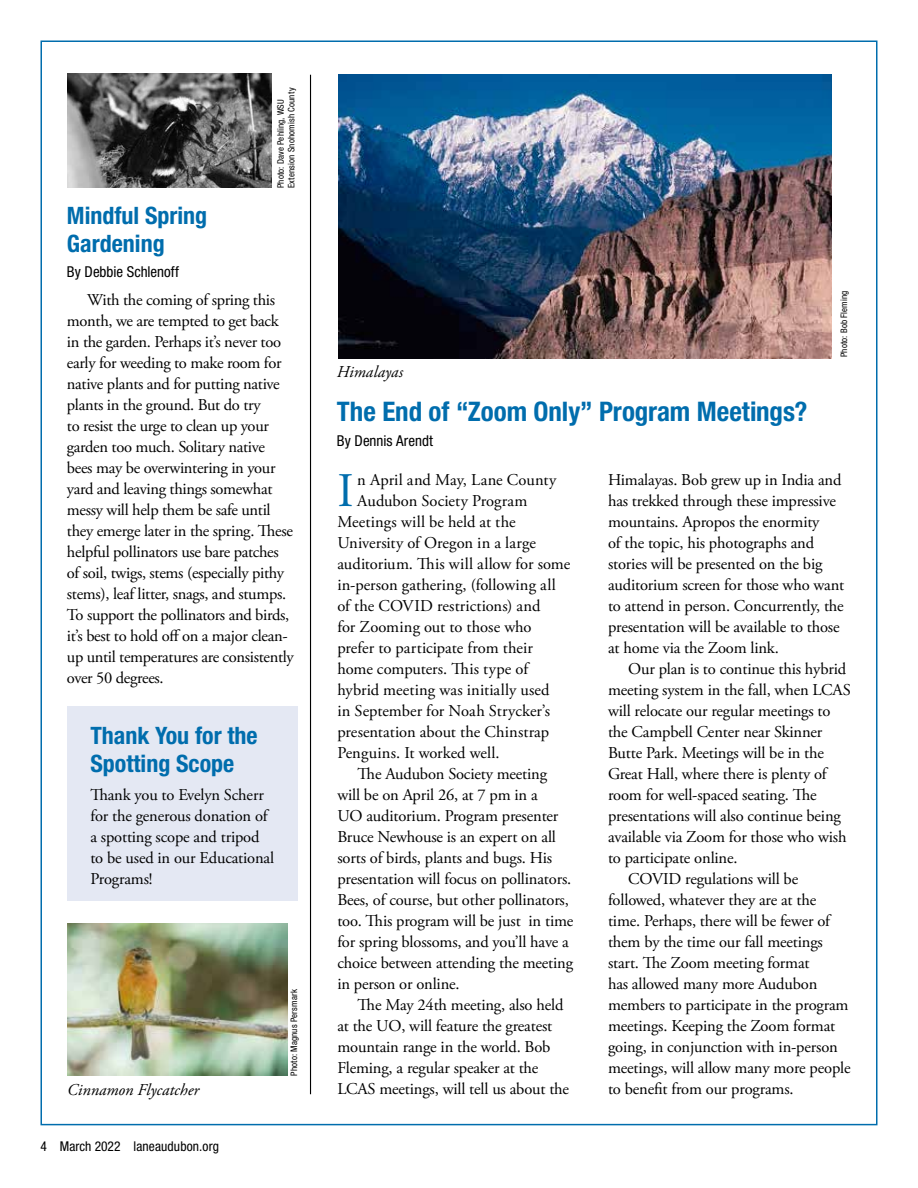
<style>
.page{position:relative;width:918px;height:1188px;background:#fff}
.page>*{position:absolute;margin:0;border:0;box-sizing:border-box;transform-origin:0 0}
.t1{font:48.15px "Adobe Garamond Pro";color:#006dad}
.t2{font:700 condensed 27px "Helvetica Neue LT Std";letter-spacing:-.005em;color:#006dad}
.t3{font:700 condensed 24px/28.5px "Helvetica Neue LT Std";color:#006dad}
.t4{font:16.5px/21px "Adobe Garamond Pro";letter-spacing:-.01em;color:#000}
.t5{font:italic 16.5px "Adobe Garamond Pro";letter-spacing:.005em;color:#000}
.t6{font:16.5px "Adobe Garamond Pro";letter-spacing:.01em;color:#000}
.t7{font:condensed 15px "Helvetica Neue LT Std";color:#000}
.t8{font:condensed 13.5px "Helvetica Neue LT Std";letter-spacing:.01em;color:#000}
.t9{font:condensed 9px/10.5px "Helvetica Neue LT Std";letter-spacing:.02em;color:#000}
</style>
<div class="page">
<hr style="left:310px;top:75px;width:1px;height:1019px;background:#000">
<div style="left:67px;top:706px;width:230px;height:195px;background:#e4e8f3"></div>
<img style="left:67px;top:924px;width:221px;height:152px">
<img style="left:68px;top:74px;width:204px;height:114px">
<img style="left:339px;top:75px;width:493px;height:283px">
<p class="t9" style="left:275px;top:188px;width:102px;rotate:-90deg">Photo: Dave Pehling, WSU<br>Extension Snohomish County</p>
<h3 class="t3" style="left:67px;top:200px;width:142px">Mindful Spring<br>Gardening</h3>
<p class="t7" style="left:67px;top:263px;width:114px">By Debbie Schlenoff</p>
<p class="t4" style="left:67px;top:289px;width:228px;text-indent:20px">With the coming of spring this month, we are tempted to get back in the garden. Perhaps it’s never too early for weeding to make room for native plants and for putting native plants in the ground. But do try<br>to resist the urge to clean up your garden too much. Solitary native bees may be overwintering in your yard and leaving things somewhat messy will help them be safe until they emerge later in the spring. These helpful pollinators use bare patches of soil, twigs, stems (especially pithy stems), leaf litter, snags, and stumps.<br>To support the pollinators and birds, it’s best to hold off on a major clean&shy;up until temperatures are consistently over 50 degrees.</p>
<h3 class="t3" style="left:90px;top:721px;width:169px">Thank You for the<br>Spotting Scope</h3>
<p class="t4" style="left:90px;top:785px;width:185px">Thank you to Evelyn Scherr for the generous donation of a spotting scope and tripod to be used in our Educational<br>Programs!</p>
<p class="t5" style="left:67px;top:1080px;width:134px">Cinnamon Flycatcher</p>
<p class="t8" style="left:40px;top:1138px;width:180px">4 March 2022 laneaudubon.org</p>
<p class="t9" style="left:289px;top:1076px;width:88px;rotate:-90deg">Photo: Magnus Persmark</p>
<p class="t5" style="left:337px;top:361px;width:68px">Himalayas</p>
<p class="t9" style="left:839px;top:357px;width:68px;rotate:-90deg">Photo: Bob Fleming</p>
<h2 class="t2" style="left:337px;top:395px;width:472px">The End of “Zoom Only” Program Meetings?</h2>
<p class="t7" style="left:337px;top:432px;width:98px">By Dennis Arendt</p>
<h1 class="t1" style="left:337px;top:462px;width:18px">I</h1>
<p class="t6" style="left:357px;top:470px;width:201px">n April and May, Lane County</p>
<p class="t4" style="left:608px;top:470px;width:238px">Himalayas. Bob grew up in India and has trekked through these impressive mountains. Apropos the enormity<br>of the topic, his photographs and stories will be presented on the big auditorium screen for those who want to attend in person. Concurrently, the presentation will be available to those at home via the Zoom link.</p>
<p class="t4" style="left:628px;top:659px;width:219px">Our plan is to continue this hybrid</p>
<p class="t4" style="left:608px;top:680px;width:244px">meeting system in the fall, when LCAS</p>
<p class="t4" style="left:608px;top:701px;width:224px">will relocate our regular meetings to</p>
<p class="t4" style="left:608px;top:722px;width:216px">the Campbell Center near Skinner</p>
<p class="t4" style="left:608px;top:743px;width:217px">Butte Park. Meetings will be in the</p>
<p class="t4" style="left:608px;top:764px;width:220px">Great Hall, where there is plenty of</p>
<p class="t4" style="left:608px;top:785px;width:210px">room for well-spaced seating. The</p>
<p class="t4" style="left:608px;top:806px;width:234px">presentations will also continue being</p>
<p class="t4" style="left:608px;top:827px;width:240px">available via Zoom for those who wish</p>
<p class="t4" style="left:608px;top:848px;width:131px">to participate online.</p>
<p class="t4" style="left:628px;top:869px;width:171px">COVID regulations will be</p>
<p class="t4" style="left:608px;top:890px;width:210px">followed, whatever they are at the</p>
<p class="t4" style="left:608px;top:911px;width:223px">time. Perhaps, there will be fewer of</p>
<p class="t4" style="left:608px;top:932px;width:216px">them by the time our fall meetings</p>
<p class="t4" style="left:608px;top:953px;width:203px">start. The Zoom meeting format</p>
<p class="t4" style="left:608px;top:974px;width:211px">has allowed many more Audubon</p>
<p class="t4" style="left:608px;top:995px;width:242px">members to participate in the program</p>
<p class="t4" style="left:608px;top:1016px;width:229px">meetings. Keeping the Zoom format</p>
<p class="t4" style="left:608px;top:1037px;width:231px">going, in conjunction with in-person</p>
<p class="t4" style="left:608px;top:1058px;width:244px">meetings, will allow many more people</p>
<p class="t4" style="left:608px;top:1079px;width:187px">to benefit from our programs.</p>
<p class="t4" style="left:357px;top:491px;width:172px">Audubon Society Program</p>
<p class="t4" style="left:337px;top:512px;width:180px">Meetings will be held at the</p>
<p class="t4" style="left:337px;top:533px;width:200px">University of Oregon in a large</p>
<p class="t4" style="left:337px;top:554px;width:234px">auditorium. This will allow for some</p>
<p class="t4" style="left:337px;top:575px;width:220px">in-person gathering, (following all</p>
<p class="t4" style="left:337px;top:596px;width:205px">of the COVID restrictions) and</p>
<p class="t4" style="left:337px;top:617px;width:196px">for Zooming out to those who</p>
<p class="t4" style="left:337px;top:638px;width:197px">prefer to participate from their</p>
<p class="t4" style="left:337px;top:659px;width:192px">home computers. This type of</p>
<p class="t4" style="left:337px;top:680px;width:214px">hybrid meeting was initially used</p>
<p class="t4" style="left:337px;top:701px;width:214px">in September for Noah Strycker’s</p>
<p class="t4" style="left:337px;top:722px;width:213px">presentation about the Chinstrap</p>
<p class="t4" style="left:337px;top:743px;width:164px">Penguins. It worked well.</p>
<p class="t4" style="left:358px;top:764px;width:191px">The Audubon Society meeting</p>
<p class="t4" style="left:337px;top:785px;width:202px">will be on April 26, at 7 pm in a</p>
<p class="t4" style="left:337px;top:806px;width:223px">UO auditorium. Program presenter</p>
<p class="t4" style="left:337px;top:827px;width:220px">Bruce Newhouse is an expert on all</p>
<p class="t4" style="left:337px;top:848px;width:216px">sorts of birds, plants and bugs. His</p>
<p class="t4" style="left:337px;top:869px;width:235px">presentation will focus on pollinators.</p>
<p class="t4" style="left:337px;top:890px;width:233px">Bees, of course, but other pollinators,</p>
<p class="t4" style="left:337px;top:911px;width:238px">too. This program will be just in time</p>
<p class="t4" style="left:337px;top:932px;width:233px">for spring blossoms, and you’ll have a</p>
<p class="t4" style="left:337px;top:953px;width:237px">choice between attending the meeting</p>
<p class="t4" style="left:337px;top:974px;width:124px">in person or online.</p>
<p class="t4" style="left:358px;top:995px;width:207px">The May 24th meeting, also held</p>
<p class="t4" style="left:337px;top:1016px;width:216px">at the UO, will feature the greatest</p>
<p class="t4" style="left:337px;top:1037px;width:215px">mountain range in the world. Bob</p>
<p class="t4" style="left:337px;top:1058px;width:203px">Fleming, a regular speaker at the</p>
<p class="t4" style="left:337px;top:1079px;width:233px">LCAS meetings, will tell us about the</p>
</div>
